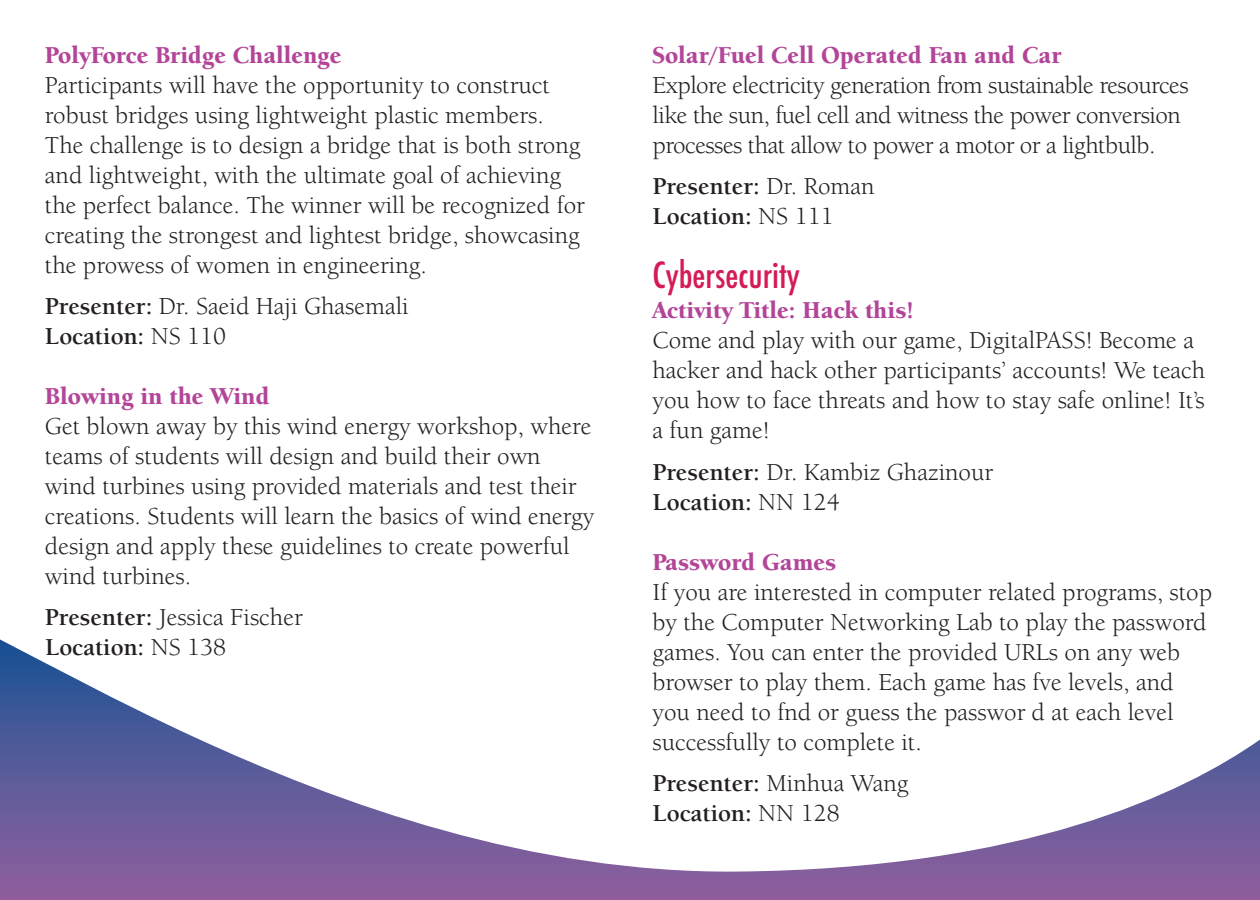
<style>
.page{position:relative;width:1260px;height:900px;background:#fff}
.page>*{position:absolute;margin:0;border:0;box-sizing:border-box;transform-origin:0 0}
.t1{font:500 condensed 35px "Futura";color:#d51b56}
.t2{font:25px/30px "Berkeley Std";color:#231f20}
.t3{font:25px/30px "Berkeley Std";letter-spacing:-.02em;color:#231f20}
.t4{font:900 25px "Berkeley Oldstyle IT Cby BT";color:#b34599}
.t5{font:700 25px/30px "Berkeley Std";color:#231f20}
.s1{font-weight:700}
.s2{font-weight:400}
</style>
<div class="page">
<svg style="left:0;top:639px;width:1260px;height:261px"></svg>
<p class="t4" style="left:45px;top:39px;width:298px">PolyForce Bridge Challenge</p>
<p class="t2" style="left:45px;top:70px;width:541px">Participants will have the opportunity to construct robust bridges using lightweight plastic members.<br>The challenge is to design a bridge that is both strong and lightweight, with the ultimate goal of achieving the perfect balance. The winner will be recognized for creating the strongest and lightest bridge, showcasing the prowess of women in engineering.</p>
<p class="t2" style="left:45px;top:292px;width:365px"><span class="s1">Presenter:</span> Dr. Saeid Haji Ghasemali<br><span class="s1">Location:</span> NS 110</p>
<p class="t4" style="left:45px;top:381px;width:226px">Blowing in the Wind</p>
<p class="t2" style="left:45px;top:412px;width:551px">Get blown away by this wind energy workshop, where teams of students will design and build their own wind turbines using provided materials and test their creations. Students will learn the basics of wind energy design and apply these guidelines to create powerful wind turbines.</p>
<p class="t2" style="left:45px;top:603px;width:259px"><span class="s1">Presenter:</span> Jessica Fischer</p>
<p class="t4" style="left:652px;top:39px;width:411px">Solar/Fuel Cell Operated Fan and Car</p>
<p class="t3" style="left:652px;top:70px;width:538px">Explore electricity generation from sustainable resources like the sun, fuel cell and witness the power conversion processes that allow to power a motor or a lightbulb.</p>
<p class="t5" style="left:652px;top:171px;width:224px">Presenter: <span class="s2">Dr. Roman<br></span>Location: <span class="s2">NS 111</span></p>
<h2 class="t1" style="left:652px;top:253px;width:149px">Cybersecurity</h2>
<p class="t4" style="left:652px;top:295px;width:263px">Activity Title: Hack this!</p>
<p class="t2" style="left:652px;top:326px;width:554px">Come and play with our game, DigitalPASS! Become a hacker and hack other participants’ accounts! We teach you how to face threats and how to stay safe online! It’s a fun game!</p>
<p class="t2" style="left:652px;top:457px;width:342px"><span class="s1">Presenter:</span> Dr. Kambiz Ghazinour<br><span class="s1">Location:</span> NN 124</p>
<p class="t4" style="left:652px;top:546px;width:185px">Password Games</p>
<p class="t2" style="left:652px;top:577px;width:561px">If you are interested in computer related programs, stop by the Computer Networking Lab to play the password</p>
<p class="t5" style="left:45px;top:633px;width:183px">Location: <span class="s2">NS 138</span></p>
<p class="t2" style="left:652px;top:637px;width:529px">games. You can enter the provided URLs on any web browser to play them. Each game has fve levels, and you need to fnd or guess the passwor d at each level successfully to complete it.</p>
<p class="t5" style="left:652px;top:768px;width:257px">Presenter: <span class="s2">Minhua Wang<br></span>Location: <span class="s2">NN 128</span></p>
</div>
